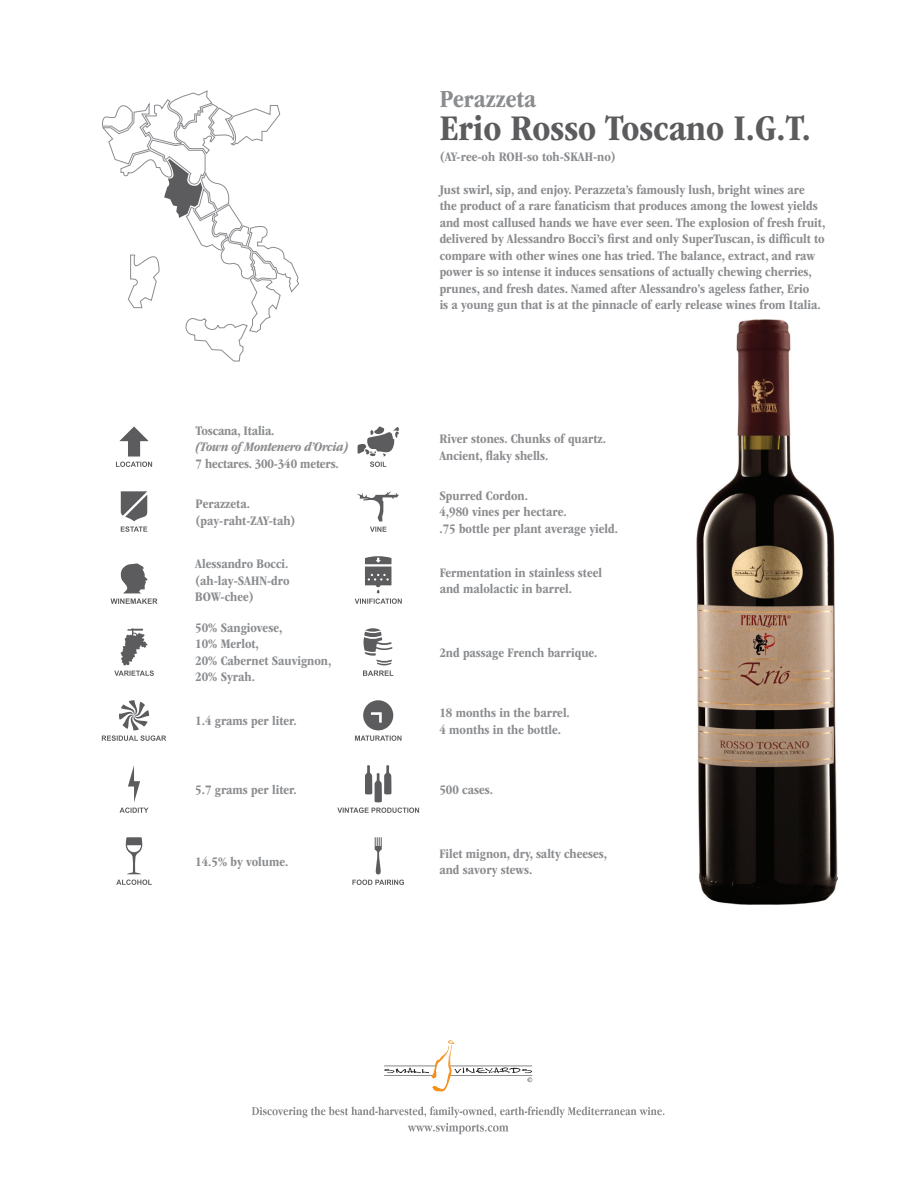
<style>
.page{position:relative;width:918px;height:1188px;background:#fff}
.page>*{position:absolute;margin:0;border:0;box-sizing:border-box;transform-origin:0 0}
.t1{font:700 condensed 37.5px "ITC Garamond Std";color:#5c5c5f}
.t2{font:700 condensed 25.5px "ITC Garamond Std";color:#8a8c8f}
.t3{font:700 condensed 13.5px/16.5px "ITC Garamond Std";color:#8a8c8f}
.t4{font:italic 700 condensed 13.5px "ITC Garamond Std";letter-spacing:-.02em;color:#8a8c8f}
</style>
<div class="page">
<svg style="left:252px;top:1106px;width:412px;height:28px"></svg>
<svg style="left:384px;top:1040px;width:148px;height:51px"></svg>
<svg style="left:363px;top:628px;width:30px;height:48px"></svg>
<svg style="left:114px;top:628px;width:40px;height:48px"></svg>
<svg style="left:358px;top:426px;width:41px;height:41px"></svg>
<svg style="left:116px;top:426px;width:36px;height:41px"></svg>
<svg style="left:355px;top:556px;width:47px;height:48px"></svg>
<svg style="left:111px;top:563px;width:47px;height:41px"></svg>
<svg style="left:102px;top:700px;width:64px;height:41px"></svg>
<svg style="left:357px;top:491px;width:42px;height:41px"></svg>
<svg style="left:121px;top:491px;width:26px;height:41px"></svg>
<svg style="left:352px;top:837px;width:52px;height:48px"></svg>
<svg style="left:120px;top:766px;width:29px;height:47px"></svg>
<svg style="left:355px;top:700px;width:46px;height:41px"></svg>
<svg style="left:116px;top:880px;width:36px;height:5px"></svg>
<svg style="left:125px;top:837px;width:18px;height:37px"></svg>
<svg style="left:337px;top:765px;width:82px;height:48px"></svg>
<svg style="left:102px;top:90px;width:197px;height:272px"></svg>
<img style="left:697px;top:320px;width:141px;height:584px">
<p class="t3" style="left:196px;top:422px;width:80px">Toscana, Italia.</p>
<p class="t4" style="left:196px;top:440px;width:154px">(Town of Montenero d’Orcia)</p>
<p class="t3" style="left:196px;top:455px;width:145px">7 hectares. 300-340 meters.</p>
<p class="t3" style="left:196px;top:496px;width:56px">Perazzeta.</p>
<p class="t3" style="left:196px;top:512px;width:102px">(pay-raht-ZAY-tah)</p>
<p class="t3" style="left:195px;top:556px;width:96px;text-align:justify">Alessandro Bocci. (ah-lay-SAHN-dro BOW-chee)</p>
<p class="t3" style="left:195px;top:620px;width:138px">50% Sangiovese,<br>10% Merlot,<br>20% Cabernet Sauvignon,<br>20% Syrah.</p>
<p class="t3" style="left:195px;top:713px;width:103px">1.4 grams per liter.</p>
<p class="t3" style="left:195px;top:781px;width:103px">5.7 grams per liter.</p>
<p class="t3" style="left:195px;top:853px;width:95px">14.5% by volume.</p>
<p class="t2" style="left:440px;top:85px;width:98px">Perazzeta</p>
<p class="t1" style="left:440px;top:107px;width:373px">Erio Rosso Toscano I.G.T.</p>
<p class="t3" style="left:440px;top:148px;width:178px">(AY-ree-oh ROH-so toh-SKAH-no)</p>
<p class="t3" style="left:440px;top:181px;width:387px">Just swirl, sip, and enjoy. Perazzeta’s famously lush, bright wines are the product of a rare fanaticism that produces among the lowest yields and most callused hands we have ever seen. The explosion of fresh fruit, delivered by Alessandro Bocci’s first and only SuperTuscan, is difficult to compare with other wines one has tried. The balance, extract, and raw power is so intense it induces sensations of actually chewing cherries, prunes, and fresh dates. Named after Alessandro’s ageless father, Erio<br>is a young gun that is at the pinnacle of early release wines from Italia.</p>
<p class="t3" style="left:439px;top:431px;width:168px">River stones. Chunks of quartz.<br>Ancient, flaky shells.</p>
<p class="t3" style="left:439px;top:487px;width:180px">Spurred Cordon.<br>4,980 vines per hectare.<br>.75 bottle per plant average yield.</p>
<p class="t3" style="left:440px;top:564px;width:164px">Fermentation in stainless steel and malolactic in barrel.</p>
<p class="t3" style="left:439px;top:644px;width:160px">2nd passage French barrique.</p>
<p class="t3" style="left:439px;top:705px;width:132px">18 months in the barrel.<br>4 months in the bottle.</p>
<p class="t3" style="left:439px;top:781px;width:55px">500 cases.</p>
<p class="t3" style="left:439px;top:845px;width:169px">Filet mignon, dry, salty cheeses, and savory stews.</p>
</div>
